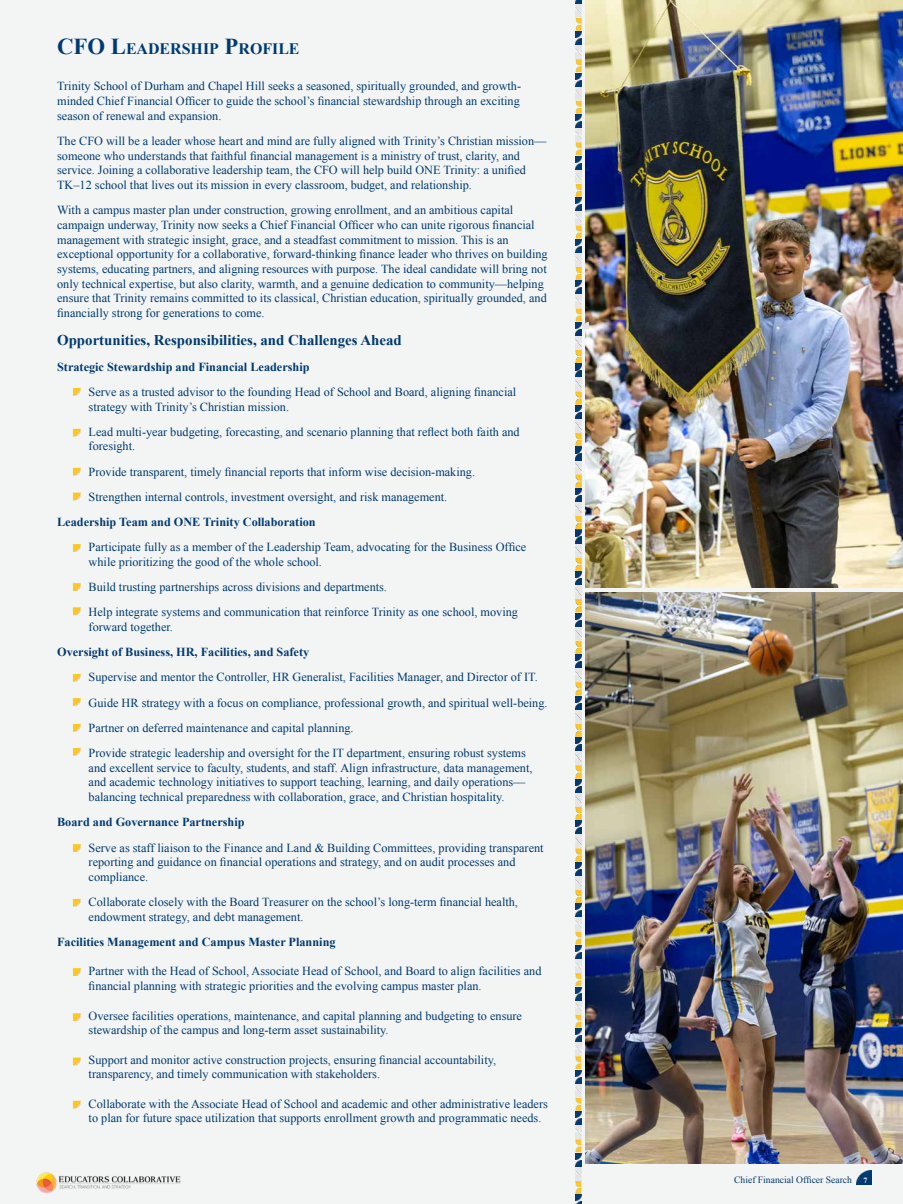
<style>
.page{position:relative;width:903px;height:1204px;background:#f3f4f4}
.page>*{position:absolute;margin:0;border:0;box-sizing:border-box;transform-origin:0 0}
.t1{font:700 15.92px "Times New Roman";color:#003a70}
.t2{font:700 14.88px "Times New Roman";color:#003a70}
.t3{font:12.25px/14.7px "Times New Roman";color:#003a70}
.t4{font:700 12.25px "Times New Roman";color:#003a70}
.t5{font:9.62px "Times New Roman";color:#003a70}
.s1{font-size:22.75px}
.s2{font-weight:700;font-size:7.88px;color:#fff}
</style>
<div class="page">
<img style="left:36px;top:1173px;width:145px;height:20px">
<img style="left:857px;top:1170px;width:15px;height:15px">
<svg style="left:73px;top:388px;width:8px;height:8px"></svg>
<svg style="left:73px;top:429px;width:8px;height:8px"></svg>
<svg style="left:73px;top:468px;width:8px;height:8px"></svg>
<svg style="left:73px;top:493px;width:8px;height:7px"></svg>
<svg style="left:73px;top:544px;width:8px;height:8px"></svg>
<svg style="left:73px;top:583px;width:8px;height:8px"></svg>
<svg style="left:73px;top:607px;width:8px;height:8px"></svg>
<svg style="left:73px;top:674px;width:8px;height:8px"></svg>
<svg style="left:73px;top:698px;width:8px;height:8px"></svg>
<svg style="left:73px;top:724px;width:8px;height:8px"></svg>
<svg style="left:73px;top:748px;width:8px;height:8px"></svg>
<svg style="left:73px;top:844px;width:8px;height:8px"></svg>
<svg style="left:73px;top:899px;width:8px;height:8px"></svg>
<svg style="left:73px;top:968px;width:8px;height:8px"></svg>
<svg style="left:73px;top:1013px;width:8px;height:8px"></svg>
<svg style="left:73px;top:1058px;width:8px;height:7px"></svg>
<svg style="left:73px;top:1101px;width:8px;height:8px"></svg>
<img style="left:588px;top:0;width:315px;height:588px">
<img style="left:588px;top:593px;width:315px;height:571px">
<img style="left:575px;top:0;width:13px;height:1204px">
<h1 class="t1" style="left:57px;top:38px;width:244px"><span class="s1">CFO L</span>EADERSHIP <span class="s1">P</span>ROFILE</h1>
<p class="t3" style="left:57px;top:79px;width:465px;text-align:justify">Trinity School of Durham and Chapel Hill seeks a seasoned, spiritually grounded, and growth&shy;minded Chief Financial Officer to guide the school’s financial stewardship through an exciting season of renewal and expansion.</p>
<p class="t3" style="left:57px;top:133px;width:491px">The CFO will be a leader whose heart and mind are fully aligned with Trinity’s Christian mission— someone who understands that faithful financial management is a ministry of trust, clarity, and service. Joining a collaborative leadership team, the CFO will help build ONE Trinity: a unified TK–12 school that lives out its mission in every classroom, budget, and relationship.</p>
<p class="t3" style="left:57px;top:203px;width:492px">With a campus master plan under construction, growing enrollment, and an ambitious capital campaign underway, Trinity now seeks a Chief Financial Officer who can unite rigorous financial management with strategic insight, grace, and a steadfast commitment to mission. This is an exceptional opportunity for a collaborative, forward-thinking finance leader who thrives on building systems, educating partners, and aligning resources with purpose. The ideal candidate will bring not only technical expertise, but also clarity, warmth, and a genuine dedication to community—helping ensure that Trinity remains committed to its classical, Christian education, spiritually grounded, and financially strong for generations to come.</p>
<p class="t2" style="left:57px;top:330px;width:346px">Opportunities, Responsibilities, and Challenges Ahead</p>
<p class="t4" style="left:57px;top:358px;width:254px">Strategic Stewardship and Financial Leadership</p>
<p class="t3" style="left:89px;top:384px;width:429px">Serve as a trusted advisor to the founding Head of School and Board, aligning financial strategy with Trinity’s Christian mission.</p>
<p class="t3" style="left:89px;top:424px;width:433px">Lead multi-year budgeting, forecasting, and scenario planning that reflect both faith and foresight.</p>
<p class="t3" style="left:89px;top:459px;width:388px;line-height:25.2px">Provide transparent, timely financial reports that inform wise decision-making.<br>Strengthen internal controls, investment oversight, and risk management.</p>
<p class="t4" style="left:57px;top:513px;width:260px">Leadership Team and ONE Trinity Collaboration</p>
<p class="t3" style="left:89px;top:540px;width:439px">Participate fully as a member of the Leadership Team, advocating for the Business Office while prioritizing the good of the whole school.</p>
<p class="t3" style="left:89px;top:574px;width:431px;line-height:25.2px">Build trusting partnerships across divisions and departments.<br>Help integrate systems and communication that reinforce Trinity as one school, moving</p>
<p class="t3" style="left:89px;top:619px;width:86px">forward together.</p>
<p class="t4" style="left:57px;top:644px;width:254px">Oversight of Business, HR, Facilities, and Safety</p>
<p class="t3" style="left:89px;top:665px;width:460px;line-height:25.2px">Supervise and mentor the Controller, HR Generalist, Facilities Manager, and Director of IT.<br>Guide HR strategy with a focus on compliance, professional growth, and spiritual well-being.<br>Partner on deferred maintenance and capital planning.<br>Provide strategic leadership and oversight for the IT department, ensuring robust systems</p>
<p class="t3" style="left:89px;top:760px;width:445px">and excellent service to faculty, students, and staff. Align infrastructure, data management, and academic technology initiatives to support teaching, learning, and daily operations— balancing technical preparedness with collaboration, grace, and Christian hospitality.</p>
<p class="t4" style="left:57px;top:814px;width:189px">Board and Governance Partnership</p>
<p class="t3" style="left:89px;top:840px;width:457px">Serve as staff liaison to the Finance and Land &amp; Building Committees, providing transparent reporting and guidance on financial operations and strategy, and on audit processes and compliance.</p>
<p class="t3" style="left:89px;top:894px;width:431px">Collaborate closely with the Board Treasurer on the school’s long-term financial health, endowment strategy, and debt management.</p>
<p class="t4" style="left:57px;top:933px;width:280px">Facilities Management and Campus Master Planning</p>
<p class="t3" style="left:89px;top:964px;width:454px">Partner with the Head of School, Associate Head of School, and Board to align facilities and financial planning with strategic priorities and the evolving campus master plan.</p>
<p class="t3" style="left:89px;top:1008px;width:435px">Oversee facilities operations, maintenance, and capital planning and budgeting to ensure stewardship of the campus and long-term asset sustainability.</p>
<p class="t3" style="left:89px;top:1052px;width:409px">Support and monitor active construction projects, ensuring financial accountability, transparency, and timely communication with stakeholders.</p>
<p class="t3" style="left:89px;top:1096px;width:461px">Collaborate with the Associate Head of School and academic and other administrative leaders to plan for future space utilization that supports enrollment growth and programmatic needs.</p>
<p class="t5" style="left:734px;top:1173px;width:135px">Chief Financial Officer Search <span class="s2">7</span></p>
</div>
